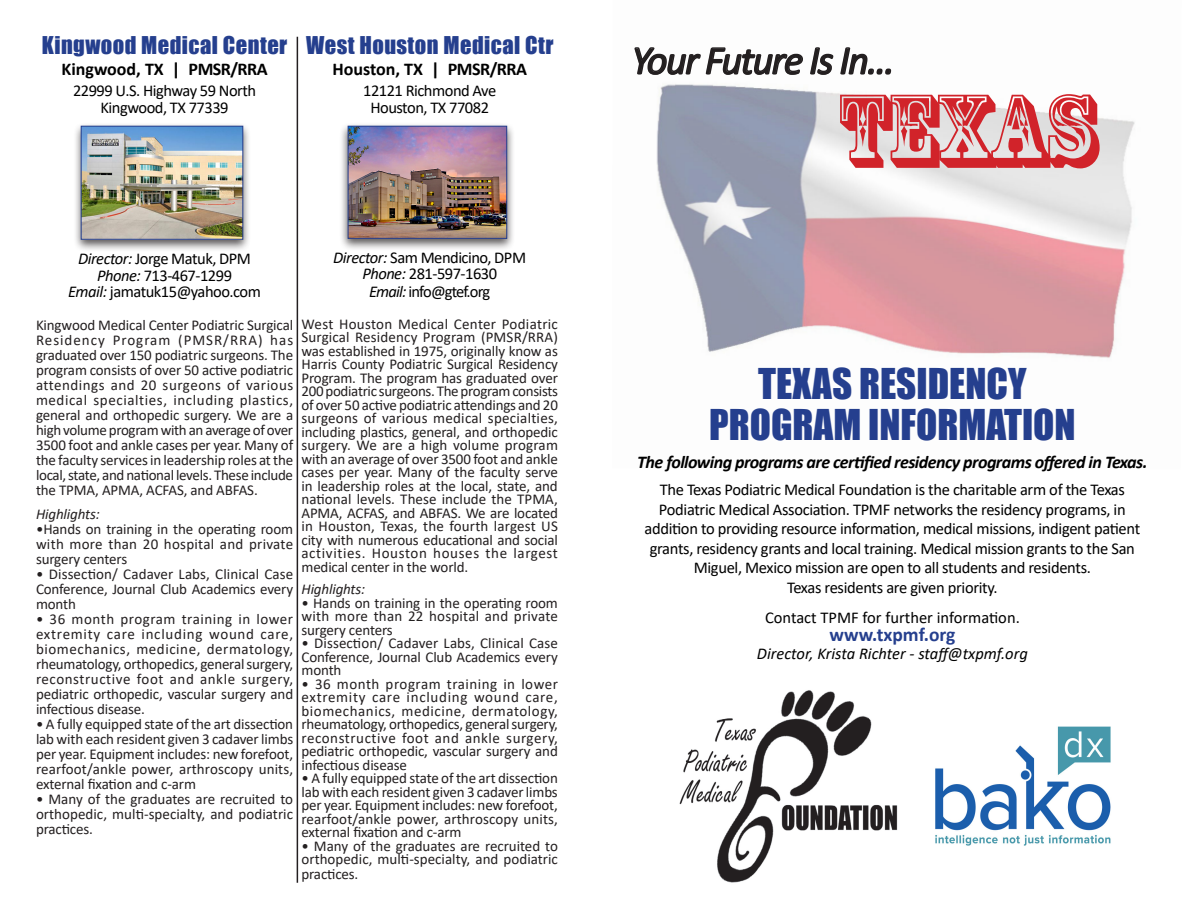
<style>
.page{position:relative;width:1188px;height:918px;background:#fff}
.page>*{position:absolute;margin:0;border:0;box-sizing:border-box;transform-origin:0 0}
.t1{font:97.5px "Rosewood Std";letter-spacing:-.03em;color:#d1232a}
.t2{font:italic 40.5px "Calibri";letter-spacing:-.04em;color:#231f20}
.t3{font:39px "Impact";color:#253f8e}
.t4{font:22.5px "Impact";letter-spacing:.02em;color:#253f8e}
.t5{font:700 19.5px "Calibri";color:#253f8e}
.t6{font:italic 700 18px "Calibri";letter-spacing:-.03em;color:#000}
.t7{font:700 18px "Calibri";letter-spacing:-.01em;color:#000}
.t8{font:16.5px/19.5px "Calibri";letter-spacing:-.02em;color:#000;text-align:center}
.t9{font:italic 16.5px "Calibri";color:#000}
.t10{font:16.5px "Calibri";color:#000}
.t11{font:16.5px "Calibri";letter-spacing:-.06em;color:#000}
.t12{font:15px/13.5px "Calibri";letter-spacing:-.01em;color:#231f20;text-align:justify}
.t13{font:italic 15px "Calibri";letter-spacing:-.01em;color:#231f20}
.s1{font-style:italic}
</style>
<div class="page">
<img style="left:656px;top:89px;width:479px;height:269px">
<svg style="left:634px;top:47px;width:200px;height:42px"></svg>
<svg style="left:840px;top:47px;width:52px;height:28px"></svg>
<img style="left:679px;top:690px;width:219px;height:193px">
<div style="left:340px;top:122px;width:175px;height:129px;background:#231f20;opacity:.75"></div>
<img style="left:350px;top:128px;width:155px;height:109px">
<div style="left:348px;top:126px;width:159px;height:113px;border:1px solid #253f8e"></div>
<img style="left:935px;top:726px;width:176px;height:120px">
<div style="left:73px;top:122px;width:178px;height:130px;background:#231f20;opacity:.75"></div>
<img style="left:83px;top:128px;width:158px;height:109px">
<div style="left:81px;top:126px;width:162px;height:113px;border:1px solid #253f8e"></div>
<hr style="left:297px;top:37px;width:1px;height:846px;background:#231f20">
<p class="t4" style="left:42px;top:28px;width:247px">Kingwood Medical Center</p>
<p class="t7" style="left:62px;top:57px;width:208px">Kingwood, TX | PMSR/RRA</p>
<p class="t8" style="left:73px;top:81px;width:185px">22999 U.S. Highway 59 North</p>
<p class="t8" style="left:101px;top:97px;width:130px">Kingwood, TX 77339</p>
<p class="t4" style="left:306px;top:28px;width:249px">West Houston Medical Ctr</p>
<p class="t7" style="left:332px;top:57px;width:196px">Houston, TX | PMSR/RRA</p>
<p class="t8" style="left:363px;top:81px;width:135px">12121 Richmond Ave</p>
<p class="t8" style="left:370px;top:97px;width:120px">Houston, TX 77082</p>
<p class="t8" style="left:78px;top:249px;width:174px"><span class="s1">Director:</span> Jorge Matuk, DPM</p>
<p class="t8" style="left:97px;top:265px;width:136px"><span class="s1">Phone:</span> 713-467-1299</p>
<p class="t8" style="left:68px;top:282px;width:194px"><span class="s1">Email:</span> jamatuk15@yahoo.com</p>
<p class="t12" style="left:36px;top:318px;width:259px;line-height:15px">Kingwood Medical Center Podiatric Surgical Residency Program (PMSR/RRA) has graduated over 150 podiatric surgeons. The program consists of over 50 active podiatric attendings and 20 surgeons of various medical specialties, including plastics, general and orthopedic surgery. We are a high volume program with an average of over 3500 foot and ankle cases per year. Many of the faculty services in leadership roles at the local, state, and national levels. These include the TPMA, APMA, ACFAS, and ABFAS.</p>
<p class="t13" style="left:36px;top:504px;width:65px">Highlights:</p>
<p class="t12" style="left:36px;top:522px;width:259px;line-height:15px">•Hands on training in the operating room with more than 20 hospital and private surgery centers</p>
<p class="t12" style="left:36px;top:567px;width:259px;line-height:15px">• Dissection/ Cadaver Labs, Clinical Case Conference, Journal Club Academics every month</p>
<p class="t12" style="left:36px;top:612px;width:259px;line-height:15px">• 36 month program training in lower extremity care including wound care, biomechanics, medicine, dermatology, rheumatology, orthopedics, general surgery, reconstructive foot and ankle surgery, pediatric orthopedic, vascular surgery and infectious disease.</p>
<p class="t12" style="left:36px;top:717px;width:259px;line-height:15px">• A fully equipped state of the art dissection lab with each resident given 3 cadaver limbs per year. Equipment includes: new forefoot, rearfoot/ankle power, arthroscopy units, external fixation and c-arm</p>
<p class="t12" style="left:36px;top:792px;width:259px;line-height:15px">• Many of the graduates are recruited to orthopedic, multi-specialty, and podiatric practices.</p>
<p class="t8" style="left:333px;top:247px;width:194px"><span class="s1">Director:</span> Sam Mendicino, DPM</p>
<p class="t8" style="left:362px;top:264px;width:136px"><span class="s1">Phone:</span> 281-597-1630</p>
<p class="t11" style="left:369px;top:280px;width:123px"><span class="s1">Email:</span> info@gtef.org</p>
<p class="t12" style="left:302px;top:317px;width:258px">West Houston Medical Center Podiatric Surgical Residency Program (PMSR/RRA) was established in 1975, originally know as Harris County Podiatric Surgical Residency Program. The program has graduated over 200 podiatric surgeons. The program consists of over 50 active podiatric attendings and 20 surgeons of various medical specialties, including plastics, general, and orthopedic surgery. We are a high volume program with an average of over 3500 foot and ankle cases per year. Many of the faculty serve in leadership roles at the local, state, and national levels. These include the TPMA, APMA, ACFAS, and ABFAS. We are located in Houston, Texas, the fourth largest US city with numerous educational and social activities. Houston houses the largest medical center in the world.</p>
<p class="t13" style="left:302px;top:579px;width:65px">Highlights:</p>
<p class="t12" style="left:302px;top:596px;width:258px">• Hands on training in the operating room with more than 22 hospital and private surgery centers</p>
<p class="t12" style="left:302px;top:636px;width:258px">• Dissection/ Cadaver Labs, Clinical Case Conference, Journal Club Academics every month</p>
<p class="t12" style="left:302px;top:677px;width:258px">• 36 month program training in lower extremity care including wound care, biomechanics, medicine, dermatology, rheumatology, orthopedics, general surgery, reconstructive foot and ankle surgery, pediatric orthopedic, vascular surgery and infectious disease</p>
<p class="t12" style="left:302px;top:771px;width:258px">• A fully equipped state of the art dissection lab with each resident given 3 cadaver limbs per year. Equipment includes: new forefoot, rearfoot/ankle power, arthroscopy units, external fixation and c-arm</p>
<p class="t12" style="left:302px;top:839px;width:258px">• Many of the graduates are recruited to orthopedic, multi-specialty, and podiatric</p>
<p class="t12" style="left:302px;top:867px;width:58px">practices.</p>
<p class="t2" style="left:631px;top:32px;width:265px">Your Future Is In...</p>
<p class="t1" style="left:835px;top:73px;width:263px">TEXAS</p>
<p class="t3" style="left:758px;top:353px;width:270px">TEXAS RESIDENCY</p>
<p class="t3" style="left:709px;top:394px;width:368px">PROGRAM INFORMATION</p>
<p class="t6" style="left:637px;top:449px;width:512px">The following programs are certified residency programs offered in Texas.</p>
<p class="t8" style="left:644px;top:479px;width:497px">The Texas Podiatric Medical Foundation is the charitable arm of the Texas Podiatric Medical Association. TPMF networks the residency programs, in addition to providing resource information, medical missions, indigent patient grants, residency grants and local training. Medical mission grants to the San Miguel, Mexico mission are open to all students and residents.</p>
<p class="t8" style="left:787px;top:577px;width:212px">Texas residents are given priority.</p>
<p class="t10" style="left:765px;top:606px;width:256px">Contact TPMF for further information.</p>
<p class="t5" style="left:829px;top:620px;width:128px">www.txpmf.org</p>
<p class="t9" style="left:757px;top:642px;width:272px">Director, Krista Richter - staff@txpmf.org</p>
</div>
